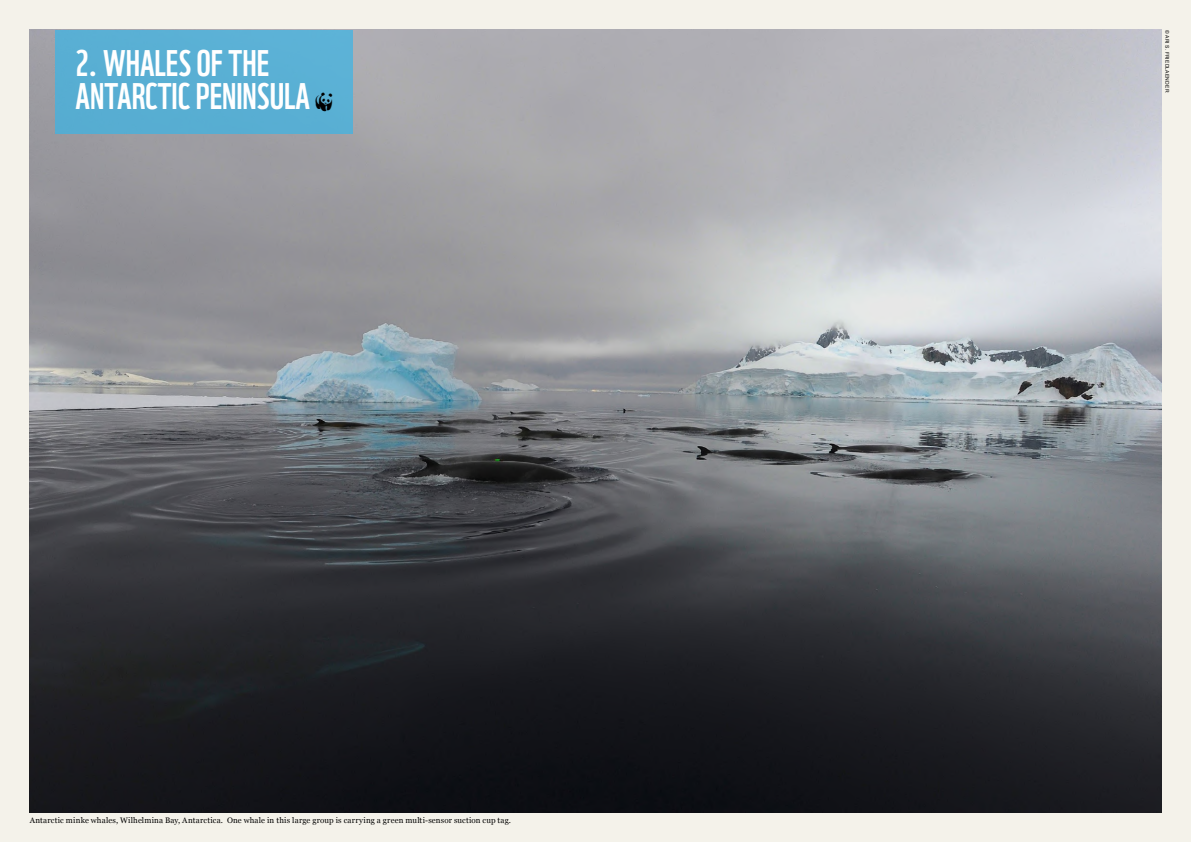
<style>
.page{position:relative;width:1191px;height:842px;background:#fff}
.page>*{position:absolute;margin:0;border:0;box-sizing:border-box;transform-origin:0 0}
.t1{font:36px/33px "WWF";color:#fff}
.t2{font:8px "Georgia";letter-spacing:.025em;color:#000}
.t3{font:5px "Arial";letter-spacing:.035em;color:#000}
.s1{font-size:44px;color:#000}
</style>
<div class="page">
<div style="left:0;top:0;width:595px;height:842px;background:#f4f2ea"></div>
<div style="left:596px;top:0;width:595px;height:842px;background:#f4f2ea"></div>
<img style="left:30px;top:30px;width:1131px;height:782px">
<div style="left:56px;top:30px;width:297px;height:103px;background:#59afd3"></div>
<h1 class="t1" style="left:76px;top:43px;width:258px">2. WHALES OF THE<br>ANTARCTIC PENINSULA<span class="s1">~</span></h1>
<p class="t2" style="left:30px;top:814px;width:483px">Antarctic minke whales, Wilhelmina Bay, Antarctica. One whale in this large group is carrying a green multi-sensor suction cup tag.</p>
<p class="t3" style="left:1170px;top:30px;width:64px;rotate:90deg">© ARI S. FRIEDLAENDER</p>
</div>
